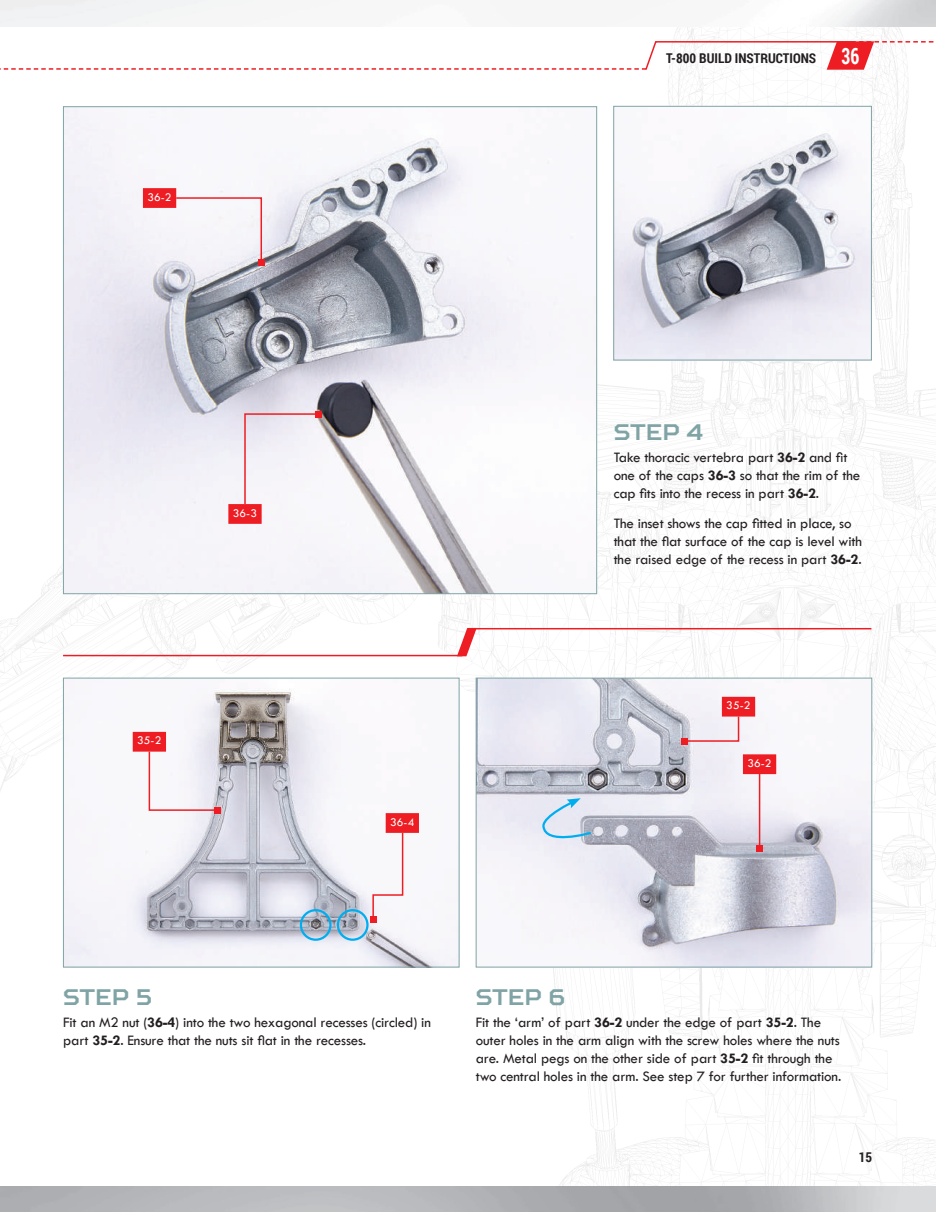
<style>
.page{position:relative;width:936px;height:1212px;background:#fff}
.page>*{position:absolute;margin:0;border:0;box-sizing:border-box;transform-origin:0 0}
.t1{font:700 22.5px "Squares";color:#80a4a5}
.t2{font:15px/18px "Tw Cen";letter-spacing:-.01em;color:#231f20}
.t3{font:700 13.5px "Roboto Condensed";color:#231f20}
.t4{font:12px "Tw Cen";letter-spacing:.01em;color:#fff}
.s1{font-size:22.5px;color:#fff}
.s2{font-weight:700}
</style>
<div class="page">
<img style="left:0;top:26px;width:935px;height:1160px">
<img style="left:65px;top:108px;width:530px;height:484px">
<img style="left:477px;top:680px;width:393px;height:285px">
<div style="left:475px;top:678px;width:397px;height:289px;border:1px solid #80a4a5"></div>
<img style="left:65px;top:680px;width:392px;height:285px">
<div style="left:63px;top:678px;width:396px;height:289px;border:1px solid #80a4a5"></div>
<svg style="left:457px;top:628px;width:19px;height:28px"></svg>
<hr style="left:63px;top:655px;width:399px;height:1px;background:#ee1d23">
<hr style="left:470px;top:628px;width:401px;height:1px;background:#ee1d23">
<img style="left:615px;top:108px;width:254px;height:250px">
<div style="left:613px;top:106px;width:258px;height:254px;border:1px solid #80a4a5"></div>
<svg style="left:143px;top:188px;width:121px;height:78px"></svg>
<svg style="left:228px;top:411px;width:94px;height:113px"></svg>
<svg style="left:133px;top:732px;width:87px;height:81px"></svg>
<div style="left:300px;top:909px;width:31px;height:32px;border:2px solid #00aeef;border-radius:50%"></div>
<div style="left:337px;top:909px;width:31px;height:32px;border:2px solid #00aeef;border-radius:50%"></div>
<svg style="left:370px;top:813px;width:49px;height:110px"></svg>
<svg style="left:681px;top:697px;width:74px;height:47px"></svg>
<svg style="left:541px;top:798px;width:52px;height:48px;background:#c9dbeb"></svg>
<svg style="left:742px;top:754px;width:34px;height:20px"></svg>
<hr style="left:758px;top:771px;width:2px;height:78px;background:#ee1d23">
<svg style="left:756px;top:846px;width:6px;height:6px"></svg>
<svg style="left:0;top:40px;width:935px;height:31px"></svg>
<p class="t4" style="left:147px;top:190px;width:26px">36-2</p>
<p class="t3" style="left:666px;top:49px;width:195px">T-800 BUILD INSTRUCTIONS <span class="s1">36</span></p>
<p class="t4" style="left:233px;top:506px;width:26px">36-3</p>
<p class="t4" style="left:137px;top:733px;width:26px">35-2</p>
<p class="t4" style="left:390px;top:815px;width:26px">36-4</p>
<h1 class="t1" style="left:613px;top:418px;width:91px">STEP 4</h1>
<p class="t2" style="left:613px;top:448px;width:248px">Take thoracic vertebra part <span class="s2">36-2</span> and fit one of the caps <span class="s2">36-3</span> so that the rim of the cap fits into the recess in part <span class="s2">36-2</span>.</p>
<p class="t2" style="left:613px;top:514px;width:250px">The inset shows the cap fitted in place, so that the flat surface of the cap is level with the raised edge of the recess in part <span class="s2">36-2</span>.</p>
<p class="t4" style="left:726px;top:698px;width:26px">35-2</p>
<p class="t4" style="left:747px;top:756px;width:26px">36-2</p>
<h1 class="t1" style="left:63px;top:984px;width:90px">STEP 5</h1>
<p class="t2" style="left:63px;top:1013px;width:369px">Fit an M2 nut (<span class="s2">36-4</span>) into the two hexagonal recesses (circled) in part <span class="s2">35-2</span>. Ensure that the nuts sit flat in the recesses.</p>
<h1 class="t1" style="left:475px;top:984px;width:91px">STEP 6</h1>
<p class="t2" style="left:475px;top:1013px;width:367px">Fit the ‘arm’ of part <span class="s2">36-2</span> under the edge of part <span class="s2">35-2</span>. The outer holes in the arm align with the screw holes where the nuts are. Metal pegs on the other side of part <span class="s2">35-2</span> fit through the two central holes in the arm. See step 7 for further information.</p>
<p class="t3" style="left:858px;top:1148px;width:15px">15</p>
</div>
